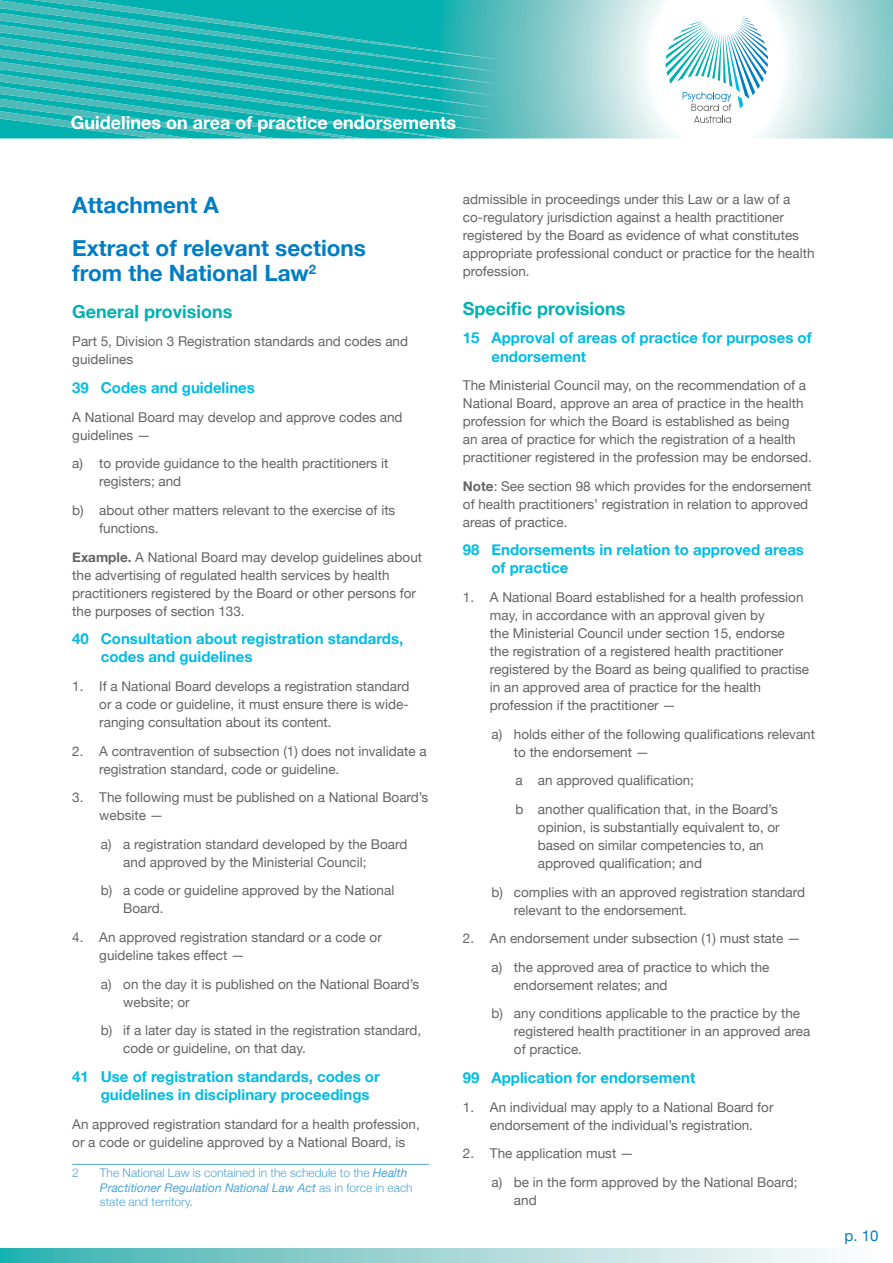
<style>
.page{position:relative;width:893px;height:1263px;background:#fff}
.page>*{position:absolute;margin:0;border:0;box-sizing:border-box;transform-origin:0 0}
.t1{font:700 22.5px/42.5px "Helvetica Neue";color:#007dc3}
.t2{font:700 18px "Helvetica Neue";color:#fff}
.t3{font:700 18px "Helvetica Neue";color:#00b1b0}
.t4{font:700 15px/18px "Helvetica Neue";color:#00bce4}
.t5{font:15px "Helvetica Neue";color:#007dc3}
.t6{font:13.5px/18px "Helvetica Neue";color:#636466}
.t7{font:300 12px/14.4px "Helvetica Neue";color:#4da4d5}
.s1{font-weight:700}
.s2{font-weight:400;font-style:italic}
</style>
<div class="page">
<svg style="left:502px;top:0;width:391px;height:138px"></svg>
<svg style="left:0;top:0;width:502px;height:139px;background:#22b6b4"></svg>
<svg style="left:0;top:1248px;width:834px;height:15px;background:#9ad4d4"></svg>
<svg style="left:665px;top:16px;width:103px;height:107px"></svg>
<hr style="left:72px;top:1164px;width:357px;height:1px;background:#4da4d5">
<h2 class="t2" style="left:71px;top:112px;width:387px">Guidelines on area of practice endorsements</h2>
<h1 class="t1" style="left:72px;top:184px;width:295px">Attachment A<br>Extract of relevant sections</h1>
<h1 class="t1" style="left:72px;top:252px;width:245px">from the National Law<sup>2</sup></h1>
<h2 class="t3" style="left:72px;top:300px;width:162px">General provisions</h2>
<p class="t6" style="left:72px;top:332px;width:337px">Part 5, Division 3 Registration standards and codes and guidelines</p>
<p class="t4" style="left:72px;top:378px;width:184px">39 Codes and guidelines</p>
<p class="t6" style="left:72px;top:408px;width:332px">A National Board may develop and approve codes and guidelines —</p>
<p class="t6" style="left:99px;top:454px;width:291px;text-indent:-27px">a) to provide guidance to the health practitioners it registers; and</p>
<p class="t6" style="left:99px;top:501px;width:298px;text-indent:-27px">b) about other matters relevant to the exercise of its functions.</p>
<p class="t6" style="left:72px;top:548px;width:351px"><span class="s1">Example.</span> A National Board may develop guidelines about the advertising of regulated health services by health practitioners registered by the Board or other persons for the purposes of section 133.</p>
<p class="t4" style="left:101px;top:630px;width:304px;text-indent:-28px">40 Consultation about registration standards, codes and guidelines</p>
<p class="t6" style="left:99px;top:677px;width:312px;text-align:justify;text-indent:-27px">1. If a National Board develops a registration standard or a code or guideline, it must ensure there is wide&shy;ranging consultation about its content.</p>
<p class="t6" style="left:99px;top:741px;width:329px;text-indent:-27px">2. A contravention of subsection (1) does not invalidate a registration standard, code or guideline.</p>
<p class="t6" style="left:99px;top:788px;width:331px;text-indent:-27px">3. The following must be published on a National Board’s website —</p>
<p class="t6" style="left:123px;top:835px;width:286px;text-indent:-23px">a) a registration standard developed by the Board and approved by the Ministerial Council;</p>
<p class="t6" style="left:123px;top:881px;width:273px;text-indent:-23px">b) a code or guideline approved by the National<br>Board.</p>
<p class="t6" style="left:99px;top:928px;width:284px;text-indent:-27px">4. An approved registration standard or a code or guideline takes effect —</p>
<p class="t6" style="left:123px;top:975px;width:298px;text-indent:-23px">a) on the day it is published on the National Board’s website; or</p>
<p class="t6" style="left:123px;top:1021px;width:299px;text-indent:-23px">b) if a later day is stated in the registration standard, code or guideline, on that day.</p>
<p class="t4" style="left:101px;top:1067px;width:281px;text-indent:-28px">41 Use of registration standards, codes or guidelines in disciplinary proceedings</p>
<p class="t6" style="left:72px;top:1115px;width:349px">An approved registration standard for a health profession, or a code or guideline approved by a National Board, is</p>
<p class="t7" style="left:72px;top:1166px;width:8px">2</p>
<p class="t7" style="left:100px;top:1166px;width:314px">The National Law is contained in the schedule to the <span class="s2">Health<br>Practitioner Regulation National Law Act</span> as in force in each state and territory.</p>
<p class="t6" style="left:463px;top:190px;width:353px">admissible in proceedings under this Law or a law of a co-regulatory jurisdiction against a health practitioner registered by the Board as evidence of what constitutes appropriate professional conduct or practice for the health profession.</p>
<h2 class="t3" style="left:463px;top:297px;width:164px">Specific provisions</h2>
<p class="t4" style="left:491px;top:329px;width:322px;text-indent:-28px">15 Approval of areas of practice for purposes of endorsement</p>
<p class="t6" style="left:463px;top:376px;width:350px">The Ministerial Council may, on the recommendation of a National Board, approve an area of practice in the health profession for which the Board is established as being<br>an area of practice for which the registration of a health practitioner registered in the profession may be endorsed.</p>
<p class="t6" style="left:463px;top:477px;width:350px"><span class="s1">Note</span>: See section 98 which provides for the endorsement of health practitioners’ registration in relation to approved areas of practice.</p>
<p class="t4" style="left:491px;top:541px;width:314px;text-indent:-28px">98 Endorsements in relation to approved areas of practice</p>
<p class="t6" style="left:490px;top:588px;width:321px;text-indent:-27px">1. A National Board established for a health profession may, in accordance with an approval given by<br>the Ministerial Council under section 15, endorse<br>the registration of a registered health practitioner registered by the Board as being qualified to practise in an approved area of practice for the health profession if the practitioner —</p>
<p class="t6" style="left:514px;top:725px;width:303px;text-indent:-23px">a) holds either of the following qualifications relevant to the endorsement —</p>
<p class="t6" style="left:515px;top:766px;width:264px;line-height:28.7px">a an approved qualification;<br>b another qualification that, in the Board’s</p>
<p class="t6" style="left:538px;top:818px;width:243px">opinion, is substantially equivalent to, or based on similar competencies to, an approved qualification; and</p>
<p class="t6" style="left:514px;top:882px;width:293px;text-indent:-23px">b) complies with an approved registration standard relevant to the endorsement.</p>
<p class="t6" style="left:463px;top:924px;width:339px;line-height:28.7px;text-align:center">2. An endorsement under subsection (1) must state — a) the approved area of practice to which the</p>
<p class="t6" style="left:491px;top:970px;width:310px;line-height:28.7px;text-indent:23px">endorsement relates; and<br>b) any conditions applicable to the practice by the</p>
<p class="t6" style="left:514px;top:1022px;width:298px">registered health practitioner in an approved area of practice.</p>
<p class="t4" style="left:463px;top:1068px;width:234px">99 Application for endorsement</p>
<p class="t6" style="left:463px;top:1098px;width:312px;text-align:center">1. An individual may apply to a National Board for endorsement of the individual’s registration.</p>
<p class="t6" style="left:491px;top:1139px;width:308px;line-height:28.7px;text-indent:-28px">2. The application must —<br>a) be in the form approved by the National Board;</p>
<p class="t6" style="left:514px;top:1191px;width:24px">and</p>
<p class="t5" style="left:844px;top:1227px;width:35px">p. 10</p>
</div>
